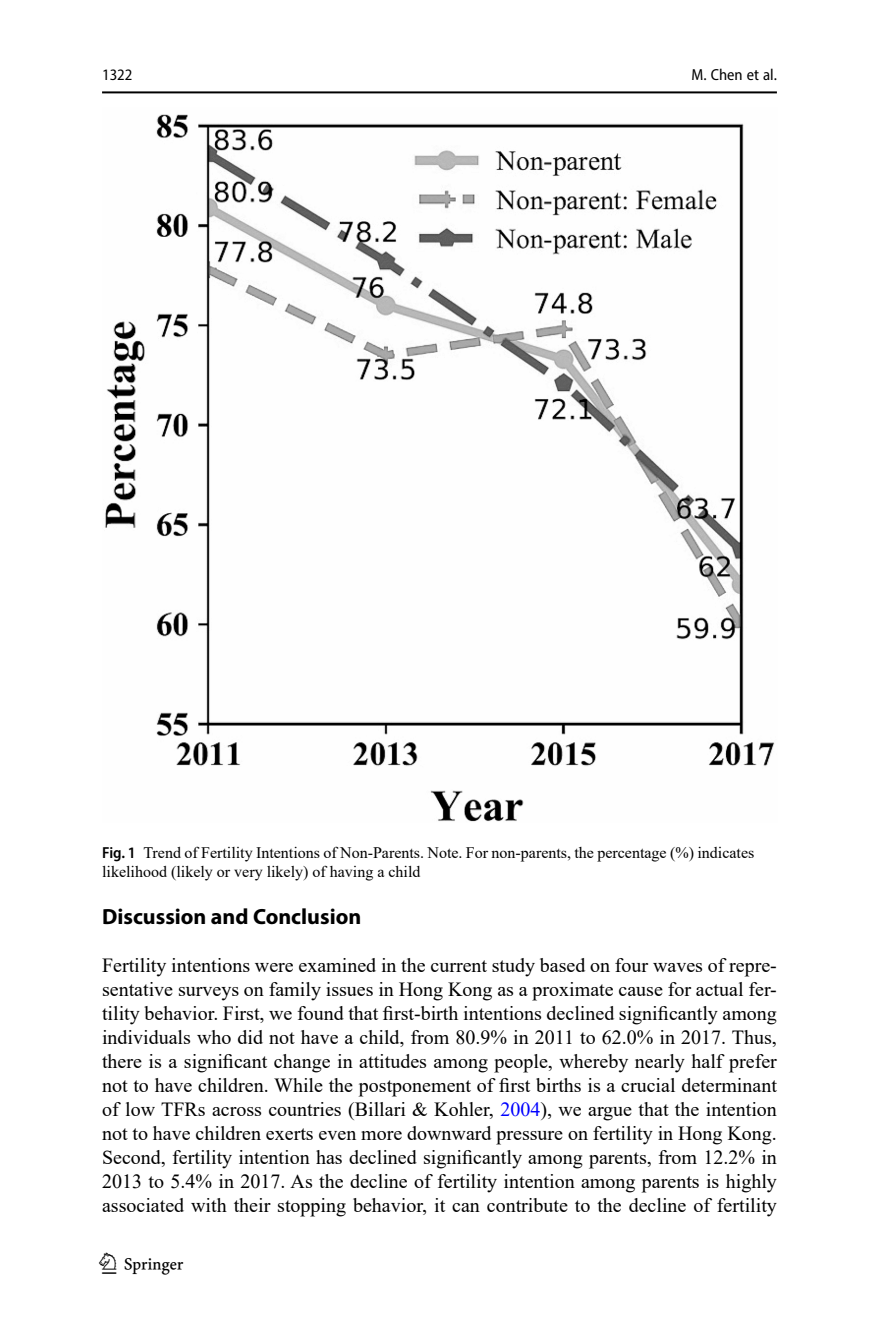
<style>
.page{position:relative;width:879px;height:1333px;background:#fff}
.page>*{position:absolute;margin:0;border:0;box-sizing:border-box;transform-origin:0 0}
.t1{font:30px "Springnew";color:#000}
.Head_1{font:700 22px "Myriad Pro";color:#000}
.Body_Text{font:20px/24px "Times New Roman";color:#000;text-align:justify}
.Figure_Caption{font:16px/19px "Times New Roman";color:#000}
.t2{font:semi-condensed 16px "Myriad Pro";color:#000}
.s1{font-family:"Myriad Pro";font-weight:600;font-stretch:semi-condensed}
.s2{color:#00f}
</style>
<div class="page">
<hr style="left:102px;top:91px;width:675px;height:2px;background:#000">
<img style="left:105px;top:114px;width:670px;height:708px">
<p class="t2" style="left:102px;top:65px;width:32px">1322</p>
<p class="t2" style="left:691px;top:65px;width:87px">M. Chen et al.</p>
<p class="Figure_Caption" style="left:102px;top:843px;width:653px"><span class="s1">Fig. 1</span> Trend of Fertility Intentions of Non-Parents. Note. For non-parents, the percentage (%) indicates likelihood (likely or very likely) of having a child</p>
<p class="Head_1" style="left:102px;top:902px;width:261px">Discussion and Conclusion</p>
<p class="Body_Text" style="left:102px;top:952px;width:676px">Fertility intentions were examined in the current study based on four waves of repre&shy;sentative surveys on family issues in Hong Kong as a proximate cause for actual fer&shy;tility behavior. First, we found that first-birth intentions declined significantly among individuals who did not have a child, from 80.9% in 2011 to 62.0% in 2017. Thus, there is a significant change in attitudes among people, whereby nearly half prefer not to have children. While the postponement of first births is a crucial determinant of low TFRs across countries (Billari &amp; Kohler, <span class="s2">2004</span>), we argue that the intention not to have children exerts even more downward pressure on fertility in Hong Kong.<br>Second, fertility intention has declined significantly among parents, from 12.2% in 2013 to 5.4% in 2017. As the decline of fertility intention among parents is highly associated with their stopping behavior, it can contribute to the decline of fertility</p>
<h1 class="t1" style="left:102px;top:1246px;width:83px">1 3</h1>
</div>
